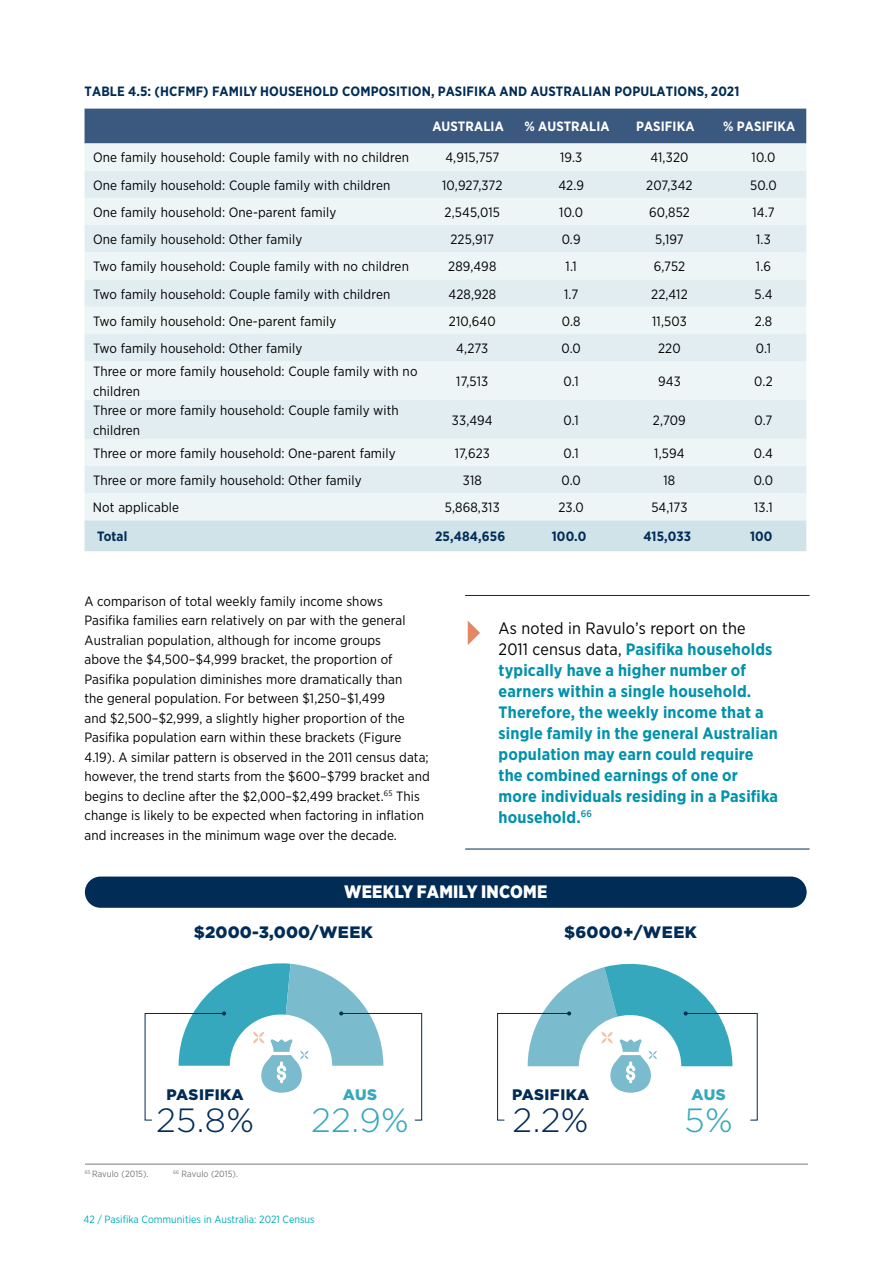
<style>
.page{position:relative;width:893px;height:1263px;background:#fff}
.page>*{position:absolute;margin:0;border:0;box-sizing:border-box;transform-origin:0 0}
.t1{font:300 33.6px "Gotham Pro";color:#002c56}
.t2{font:300 33.6px "Gotham Pro";color:#35a8bd}
.t3{font:900 18px "Gotham Narrow";letter-spacing:.01em;color:#fff}
.t4{font:700 16.5px/21px "Gotham Narrow";letter-spacing:.01em;color:#0092aa}
.t5{font:900 16.5px "Gotham Pro";letter-spacing:.01em;color:#002c56}
.t6{font:900 15.3px "Gotham Pro";letter-spacing:.03em;color:#002c56}
.t7{font:900 15.3px "Gotham Pro";letter-spacing:.015em;color:#35a8bd}
.t8{font:13.5px/19.5px "Gotham Narrow";letter-spacing:.01em;color:#000}
.t9{font:700 13.5px "Gotham Narrow";letter-spacing:.01em;color:#002c56}
.t10{font:700 13.5px "Gotham Narrow";letter-spacing:.01em;color:#fff}
.t11{font:10.5px "Gotham Narrow";color:#00acba}
.t12{font:9px "Gotham Narrow";letter-spacing:.01em;color:#77787b}
.s1{font-weight:400;color:#000}
</style>
<div class="page">
<div style="left:85px;top:109px;width:721px;height:34px;background:#3b587e"></div>
<div style="left:85px;top:143px;width:721px;height:377px;background:#eef5f7"></div>
<svg style="left:85px;top:171px;width:721px;height:322px;background:#e7f0f3"></svg>
<div style="left:85px;top:520px;width:721px;height:31px;background:#cfe3e9"></div>
<svg style="left:468px;top:621px;width:12px;height:24px"></svg>
<hr style="left:465px;top:595px;width:345px;height:1px;background:#002c56">
<hr style="left:465px;top:849px;width:345px;height:1px;background:#002c56">
<div style="left:85px;top:876px;width:722px;height:32px;background:#002c56;border-radius:16px"></div>
<hr style="left:85px;top:1164px;width:723px;height:1px;background:#77787b">
<svg style="left:144px;top:963px;width:279px;height:158px"></svg>
<svg style="left:497px;top:963px;width:261px;height:158px"></svg>
<p class="t9" style="left:85px;top:82px;width:656px">TABLE 4.5: (HCFMF) FAMILY HOUSEHOLD COMPOSITION, PASIFIKA AND AUSTRALIAN POPULATIONS, 2021</p>
<p class="t10" style="left:432px;top:118px;width:73px">AUSTRALIA</p>
<p class="t10" style="left:524px;top:118px;width:87px">% AUSTRALIA</p>
<p class="t10" style="left:636px;top:118px;width:60px">PASIFIKA</p>
<p class="t10" style="left:723px;top:118px;width:74px">% PASIFIKA</p>
<p class="t8" style="left:93px;top:148px;width:317px">One family household: Couple family with no children</p>
<p class="t8" style="left:445px;top:148px;width:55px">4,915,757</p>
<p class="t8" style="left:560px;top:148px;width:24px">19.3</p>
<p class="t8" style="left:650px;top:148px;width:39px">41,320</p>
<p class="t8" style="left:752px;top:148px;width:25px">10.0</p>
<p class="t8" style="left:93px;top:175px;width:299px">One family household: Couple family with children</p>
<p class="t8" style="left:442px;top:175px;width:62px">10,927,372</p>
<p class="t8" style="left:558px;top:175px;width:27px">42.9</p>
<p class="t8" style="left:646px;top:175px;width:48px">207,342</p>
<p class="t8" style="left:750px;top:175px;width:28px">50.0</p>
<p class="t8" style="left:93px;top:202px;width:245px">One family household: One-parent family</p>
<p class="t8" style="left:445px;top:202px;width:57px">2,545,015</p>
<p class="t8" style="left:559px;top:202px;width:25px">10.0</p>
<p class="t8" style="left:649px;top:202px;width:42px">60,852</p>
<p class="t8" style="left:752px;top:202px;width:24px">14.7</p>
<p class="t8" style="left:93px;top:229px;width:211px">One family household: Other family</p>
<p class="t8" style="left:450px;top:229px;width:45px">225,917</p>
<p class="t8" style="left:562px;top:229px;width:20px">0.9</p>
<p class="t8" style="left:655px;top:229px;width:30px">5,197</p>
<p class="t8" style="left:756px;top:229px;width:16px">1.3</p>
<p class="t8" style="left:93px;top:257px;width:317px">Two family household: Couple family with no children</p>
<p class="t8" style="left:448px;top:257px;width:50px">289,498</p>
<p class="t8" style="left:566px;top:257px;width:13px">1.1</p>
<p class="t8" style="left:654px;top:257px;width:33px">6,752</p>
<p class="t8" style="left:756px;top:257px;width:17px">1.6</p>
<p class="t8" style="left:93px;top:284px;width:299px">Two family household: Couple family with children</p>
<p class="t8" style="left:448px;top:284px;width:49px">428,928</p>
<p class="t8" style="left:564px;top:284px;width:16px">1.7</p>
<p class="t8" style="left:651px;top:284px;width:38px">22,412</p>
<p class="t8" style="left:754px;top:284px;width:20px">5.4</p>
<p class="t8" style="left:93px;top:311px;width:245px">Two family household: One-parent family</p>
<p class="t8" style="left:449px;top:311px;width:48px">210,640</p>
<p class="t8" style="left:562px;top:311px;width:20px">0.8</p>
<p class="t8" style="left:652px;top:311px;width:36px">11,503</p>
<p class="t8" style="left:755px;top:311px;width:19px">2.8</p>
<p class="t8" style="left:93px;top:338px;width:211px">Two family household: Other family</p>
<p class="t8" style="left:456px;top:338px;width:34px">4,273</p>
<p class="t8" style="left:561px;top:338px;width:21px">0.0</p>
<p class="t8" style="left:658px;top:338px;width:24px">220</p>
<p class="t8" style="left:756px;top:338px;width:17px">0.1</p>
<p class="t8" style="left:93px;top:361px;width:326px">Three or more family household: Couple family with no children</p>
<p class="t8" style="left:456px;top:371px;width:34px">17,513</p>
<p class="t8" style="left:564px;top:371px;width:17px">0.1</p>
<p class="t8" style="left:658px;top:371px;width:24px">943</p>
<p class="t8" style="left:754px;top:371px;width:20px">0.2</p>
<p class="t8" style="left:93px;top:400px;width:307px">Three or more family household: Couple family with children</p>
<p class="t8" style="left:452px;top:410px;width:42px">33,494</p>
<p class="t8" style="left:564px;top:410px;width:17px">0.1</p>
<p class="t8" style="left:653px;top:410px;width:34px">2,709</p>
<p class="t8" style="left:754px;top:410px;width:20px">0.7</p>
<p class="t8" style="left:93px;top:443px;width:304px">Three or more family household: One-parent family</p>
<p class="t8" style="left:455px;top:443px;width:37px">17,623</p>
<p class="t8" style="left:564px;top:443px;width:17px">0.1</p>
<p class="t8" style="left:654px;top:443px;width:32px">1,594</p>
<p class="t8" style="left:754px;top:443px;width:21px">0.4</p>
<p class="t8" style="left:93px;top:470px;width:270px">Three or more family household: Other family</p>
<p class="t8" style="left:463px;top:470px;width:20px">318</p>
<p class="t8" style="left:561px;top:470px;width:21px">0.0</p>
<p class="t8" style="left:663px;top:470px;width:13px">18</p>
<p class="t8" style="left:754px;top:470px;width:21px">0.0</p>
<p class="t8" style="left:93px;top:497px;width:88px">Not applicable</p>
<p class="t8" style="left:445px;top:497px;width:56px">5,868,313</p>
<p class="t8" style="left:558px;top:497px;width:27px">23.0</p>
<p class="t8" style="left:651px;top:497px;width:38px">54,173</p>
<p class="t8" style="left:754px;top:497px;width:20px">13.1</p>
<p class="t9" style="left:97px;top:528px;width:32px">Total</p>
<p class="t9" style="left:435px;top:528px;width:72px">25,484,656</p>
<p class="t9" style="left:552px;top:528px;width:36px">100.0</p>
<p class="t9" style="left:643px;top:528px;width:49px">415,033</p>
<p class="t9" style="left:750px;top:528px;width:24px">100</p>
<p class="t8" style="left:84px;top:591px;width:347px">A comparison of total weekly family income shows Pasifika families earn relatively on par with the general Australian population, although for income groups<br>above the $4,500–$4,999 bracket, the proportion of Pasifika population diminishes more dramatically than<br>the general population. For between $1,250–$1,499<br>and $2,500–$2,999, a slightly higher proportion of the Pasifika population earn within these brackets (Figure 4.19). A similar pattern is observed in the 2011 census data; however, the trend starts from the $600–$799 bracket and begins to decline after the $2,000–$2,499 bracket.<sup>65</sup> This change is likely to be expected when factoring in inflation and increases in the minimum wage over the decade.</p>
<p class="t4" style="left:499px;top:617px;width:281px"><span class="s1">As noted in Ravulo’s report on the 2011 census data,</span> Pasifika households typically have a higher number of earners within a single household.<br>Therefore, the weekly income that a single family in the general Australian population may earn could require the combined earnings of one or more individuals residing in a Pasifika household.<sup>66</sup></p>
<h2 class="t3" style="left:344px;top:880px;width:205px">WEEKLY FAMILY INCOME</h2>
<p class="t5" style="left:194px;top:922px;width:181px">$2000-3,000/WEEK</p>
<p class="t5" style="left:564px;top:922px;width:134px">$6000+/WEEK</p>
<p class="t6" style="left:166px;top:1085px;width:79px">PASIFIKA</p>
<h1 class="t1" style="left:156px;top:1102px;width:99px">25.8%</h1>
<p class="t7" style="left:343px;top:1086px;width:36px">AUS</p>
<h1 class="t2" style="left:311px;top:1102px;width:99px">22.9%</h1>
<p class="t12" style="left:85px;top:1168px;width:65px"><sup>65</sup> Ravulo (2015).</p>
<p class="t12" style="left:173px;top:1168px;width:66px"><sup>66</sup> Ravulo (2015).</p>
<p class="t11" style="left:83px;top:1213px;width:233px">42 / Pasifika Communities in Australia: 2021 Census</p>
<p class="t6" style="left:512px;top:1085px;width:79px">PASIFIKA</p>
<h1 class="t1" style="left:513px;top:1102px;width:77px">2.2%</h1>
<p class="t7" style="left:692px;top:1086px;width:36px">AUS</p>
<h1 class="t2" style="left:684px;top:1102px;width:50px">5%</h1>
</div>
